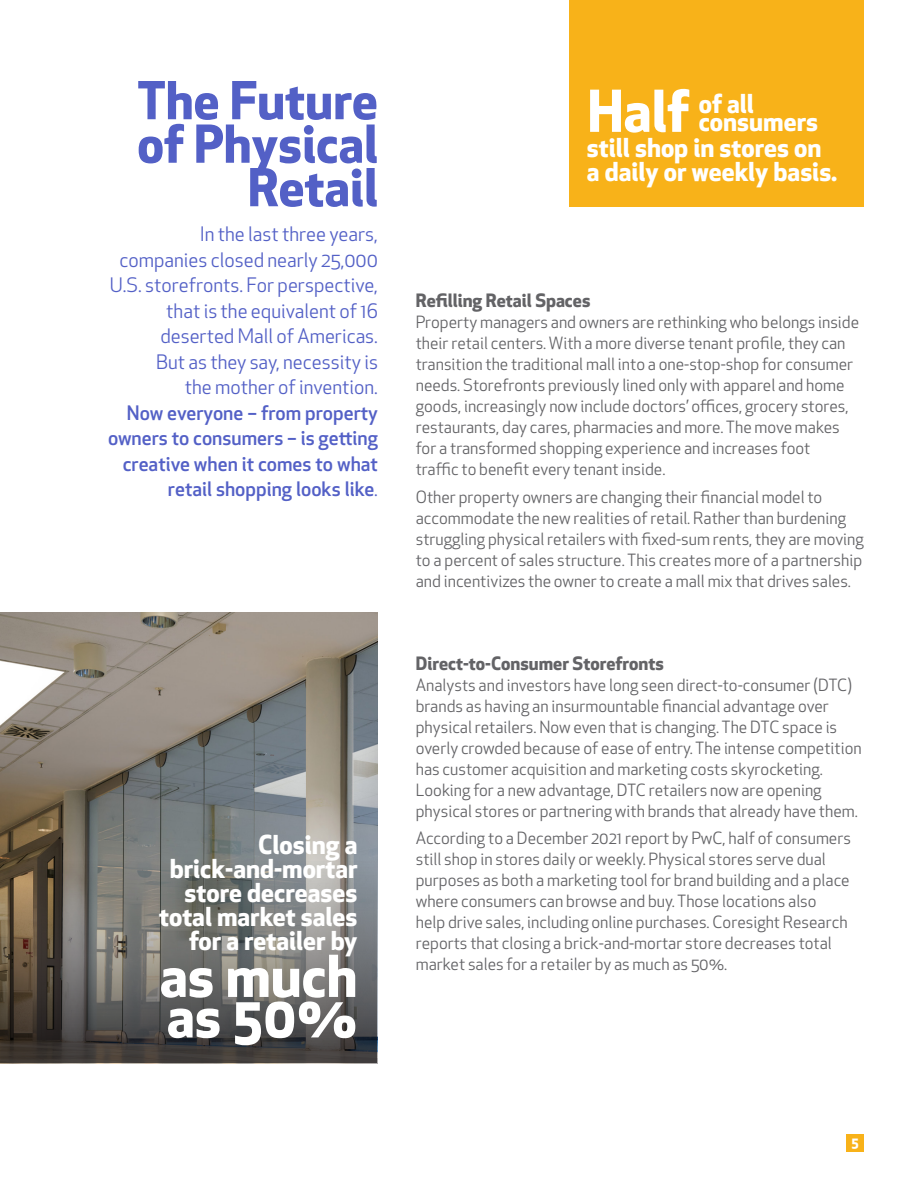
<style>
.page{position:relative;width:918px;height:1188px;background:#fff}
.page>*{position:absolute;margin:0;border:0;box-sizing:border-box;transform-origin:0 0}
.t1{font:700 56.25px/40.5px "Apex New";color:#fff}
.t2{font:700 51px/43.5px "Apex New";color:#5360c6;text-align:right}
.t3{font:700 25.5px/24px "Apex New";color:#fff}
.t4{font:19.5px/25.5px "Apex New";color:#5360c6;text-align:right}
.t5{font:700 18px "Apex New";color:#636366}
.t6{font:16.5px/21px "Apex New";color:#636366}
.t7{font:700 13.5px "Apex New";color:#fff}
.s1{font-weight:500}
</style>
<div class="page">
<div style="left:570px;top:0;width:294px;height:206px;background:#f8b219"></div>
<img style="left:0;top:612px;width:378px;height:452px">
<svg style="left:1px;top:849px;width:376px;height:214px;background:#686662"></svg>
<div style="left:846px;top:1134px;width:18px;height:18px;background:#f8b219"></div>
<p class="t2" style="left:137px;top:77px;width:242px">The Future of Physical<br>Retail</p>
<p class="t4" style="left:108px;top:222px;width:272px">In the last three years, companies closed nearly 25,000<br>U.S. storefronts. For perspective, that is the equivalent of 16 deserted Mall of Americas.<br>But as they say, necessity is<br>the mother of invention.<br><span class="s1">Now everyone – from property owners to consumers – is getting creative when it comes to what retail shopping looks like</span>.</p>
<p class="t3" style="left:159px;top:832px;width:200px;text-align:right">Closing a brick-and-mortar store decreases total market sales for a retailer by</p>
<p class="t1" style="left:160px;top:954px;width:199px">as much as 50%</p>
<p class="t1" style="left:588px;top:89px;width:103px">Half</p>
<p class="t3" style="left:699px;top:94px;width:121px;line-height:18px">of all consumers</p>
<p class="t3" style="left:587px;top:135px;width:252px">still shop in stores on a daily or weekly basis.</p>
<p class="t5" style="left:416px;top:288px;width:176px">Refilling Retail Spaces</p>
<p class="t6" style="left:416px;top:312px;width:445px">Property managers and owners are rethinking who belongs inside their retail centers. With a more diverse tenant profile, they can transition the traditional mall into a one-stop-shop for consumer needs. Storefronts previously lined only with apparel and home goods, increasingly now include doctors’ offices, grocery stores, restaurants, day cares, pharmacies and more. The move makes for a transformed shopping experience and increases foot<br>traffic to benefit every tenant inside.</p>
<p class="t6" style="left:416px;top:487px;width:450px">Other property owners are changing their financial model to accommodate the new realities of retail. Rather than burdening struggling physical retailers with fixed-sum rents, they are moving to a percent of sales structure. This creates more of a partnership and incentivizes the owner to create a mall mix that drives sales.</p>
<p class="t5" style="left:416px;top:650px;width:250px">Direct-to-Consumer Storefronts</p>
<p class="t6" style="left:416px;top:674px;width:447px">Analysts and investors have long seen direct-to-consumer (DTC) brands as having an insurmountable financial advantage over physical retailers. Now even that is changing. The DTC space is overly crowded because of ease of entry. The intense competition has customer acquisition and marketing costs skyrocketing.<br>Looking for a new advantage, DTC retailers now are opening physical stores or partnering with brands that already have them.</p>
<p class="t6" style="left:416px;top:828px;width:437px">According to a December 2021 report by PwC, half of consumers still shop in stores daily or weekly. Physical stores serve dual purposes as both a marketing tool for brand building and a place where consumers can browse and buy. Those locations also<br>help drive sales, including online purchases. Coresight Research reports that closing a brick-and-mortar store decreases total market sales for a retailer by as much as 50%.</p>
<p class="t7" style="left:851px;top:1132px;width:9px">5</p>
</div>
